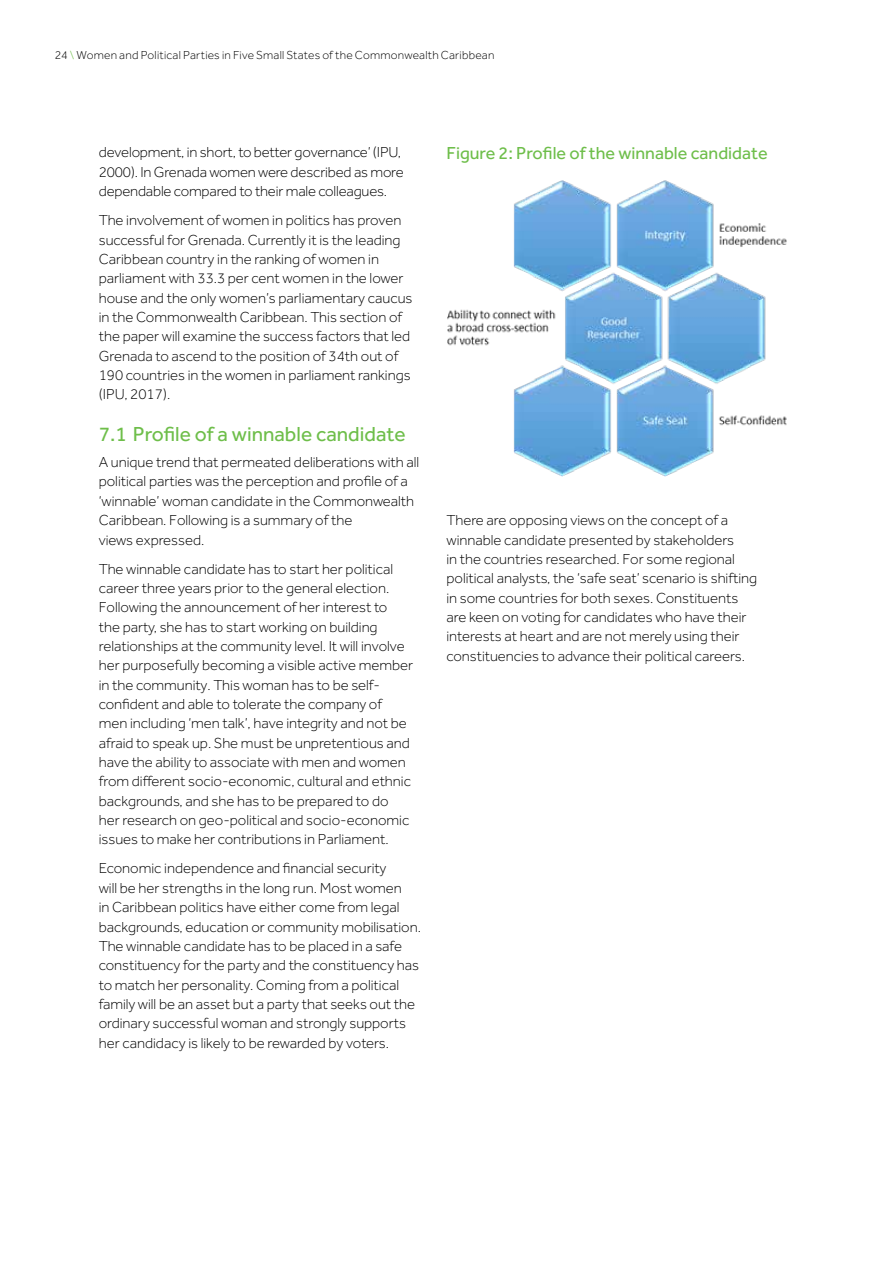
<style>
.page{position:relative;width:893px;height:1263px;background:#fff}
.page>*{position:absolute;margin:0;border:0;box-sizing:border-box;transform-origin:0 0}
.t1{font:21px "Effra";color:#6ebe4a}
.t2{font:18px "Effra";color:#6ebe4a}
.t3{font:300 15px/19.4px "Effra";color:#000}
.t4{font:300 12px "Effra";letter-spacing:.02em;color:#000}
.s1{color:#6ebe4a}
</style>
<div class="page">
<img style="left:447px;top:180px;width:340px;height:296px">
<p class="t4" style="left:55px;top:48px;width:441px">24 <span class="s1">\</span> Women and Political Parties in Five Small States of the Commonwealth Caribbean</p>
<p class="t3" style="left:99px;top:143px;width:306px">development, in short, to better governance’ (IPU,<br>2000). In Grenada women were described as more dependable compared to their male colleagues.</p>
<p class="t3" style="left:99px;top:210px;width:315px">The involvement of women in politics has proven successful for Grenada. Currently it is the leading Caribbean country in the ranking of women in parliament with 33.3 per cent women in the lower house and the only women’s parliamentary caucus in the Commonwealth Caribbean. This section of the paper will examine the success factors that led Grenada to ascend to the position of 34th out of 190 countries in the women in parliament rankings (IPU, 2017).</p>
<h1 class="t1" style="left:99px;top:422px;width:309px">7.1 Profile of a winnable candidate</h1>
<p class="t3" style="left:99px;top:452px;width:322px">A unique trend that permeated deliberations with all political parties was the perception and profile of a ‘winnable’ woman candidate in the Commonwealth Caribbean. Following is a summary of the<br>views expressed.</p>
<p class="t3" style="left:99px;top:559px;width:316px">The winnable candidate has to start her political career three years prior to the general election.<br>Following the announcement of her interest to<br>the party, she has to start working on building relationships at the community level. It will involve her purposefully becoming a visible active member in the community. This woman has to be self&shy;confident and able to tolerate the company of men including ‘men talk’, have integrity and not be afraid to speak up. She must be unpretentious and have the ability to associate with men and women from different socio-economic, cultural and ethnic backgrounds, and she has to be prepared to do her research on geo-political and socio-economic issues to make her contributions in Parliament.</p>
<p class="t3" style="left:99px;top:859px;width:324px">Economic independence and financial security<br>will be her strengths in the long run. Most women<br>in Caribbean politics have either come from legal backgrounds, education or community mobilisation.<br>The winnable candidate has to be placed in a safe constituency for the party and the constituency has to match her personality. Coming from a political family will be an asset but a party that seeks out the ordinary successful woman and strongly supports her candidacy is likely to be rewarded by voters.</p>
<p class="t2" style="left:446px;top:143px;width:323px">Figure 2: Profile of the winnable candidate</p>
<p class="t3" style="left:446px;top:510px;width:312px">There are opposing views on the concept of a winnable candidate presented by stakeholders<br>in the countries researched. For some regional political analysts, the ‘safe seat’ scenario is shifting in some countries for both sexes. Constituents are keen on voting for candidates who have their interests at heart and are not merely using their constituencies to advance their political careers.</p>
</div>
